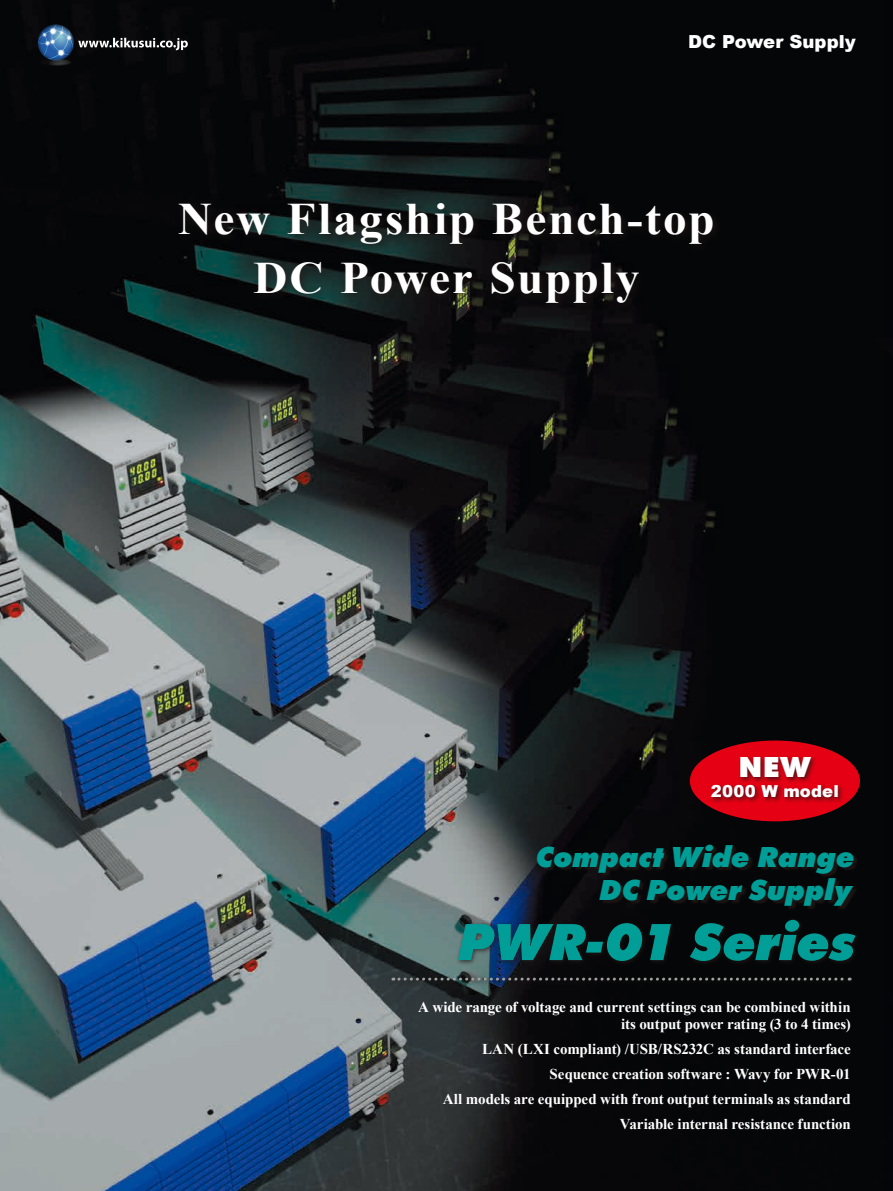
<style>
.page{position:relative;width:893px;height:1191px;background:#fff}
.page>*{position:absolute;margin:0;border:0;box-sizing:border-box;transform-origin:0 0}
.t1{font:italic 800 54px "Futura T";letter-spacing:-.005em;color:#009e97}
.t2{font:700 45px/58.5px "Times New Roman";letter-spacing:.035em;color:#fff;text-align:center;scale:1.05 1}
.t3{font:italic 800 30px/33px "Futura T";color:#009e97;text-align:right}
.t4{font:800 30px "Futura T";color:#fff}
.t5{font:900 18px "Arial";letter-spacing:.005em;color:#fff}
.t6{font:900 16.5px "Arial";letter-spacing:.01em;color:#fff}
.t7{font:700 15px/25px "Times New Roman";letter-spacing:-.005em;color:#fff;text-align:right}
</style>
<div class="page">
<img style="left:0;top:0;width:893px;height:1191px">
<div style="left:538px;top:845px;width:320px;height:65px;background:#231916;opacity:.75"></div>
<div style="left:388px;top:917px;width:473px;height:69px;background:#231916;opacity:.75"></div>
<svg style="left:393px;top:977px;width:457px;height:3px"></svg>
<div style="left:0;top:19px;width:112px;height:87px;background:#040607"></div>
<img style="left:18px;top:80px;width:86px;height:16px">
<img style="left:95px;top:0;width:16px;height:80px">
<img style="left:5px;top:74px;width:85px;height:12px">
<img style="left:2px;top:0;width:84px;height:76px">
<div style="left:19px;top:0;width:84px;height:74px;background:#040607"></div>
<svg style="left:38px;top:25px;width:150px;height:34px;background:#29333e"></svg>
<div style="left:176px;top:199px;width:548px;height:114px;background:#231916;opacity:.75"></div>
<div style="left:690px;top:740px;width:170px;height:81px;background:#e60013;border-radius:50%"></div>
<div style="left:709px;top:783px;width:135px;height:21px;background:#231916;opacity:.75"></div>
<div style="left:738px;top:755px;width:80px;height:28px;background:#231916;opacity:.75"></div>
<p class="t5" style="left:688px;top:28px;width:169px">DC Power Supply</p>
<h2 class="t2" style="left:178px;top:189px;width:512px">New Flagship Bench-top<br>DC Power Supply</h2>
<h3 class="t4" style="left:738px;top:749px;width:74px">NEW</h3>
<p class="t6" style="left:711px;top:779px;width:129px">2000 W model</p>
<h3 class="t3" style="left:534px;top:840px;width:324px">Compact Wide Range<br>DC Power Supply</h3>
<h1 class="t1" style="left:454px;top:909px;width:405px">PWR-01 Series</h1>
<p class="t7" style="left:418px;top:998px;width:434px;line-height:16.5px">A wide range of voltage and current settings can be combined within its output power rating (3 to 4 times)</p>
<p class="t7" style="left:443px;top:1035px;width:409px">LAN (LXI compliant) /USB/RS232C as standard interface Sequence creation software : Wavy for PWR-01<br>All models are equipped with front output terminals as standard Variable internal resistance function</p>
</div>
